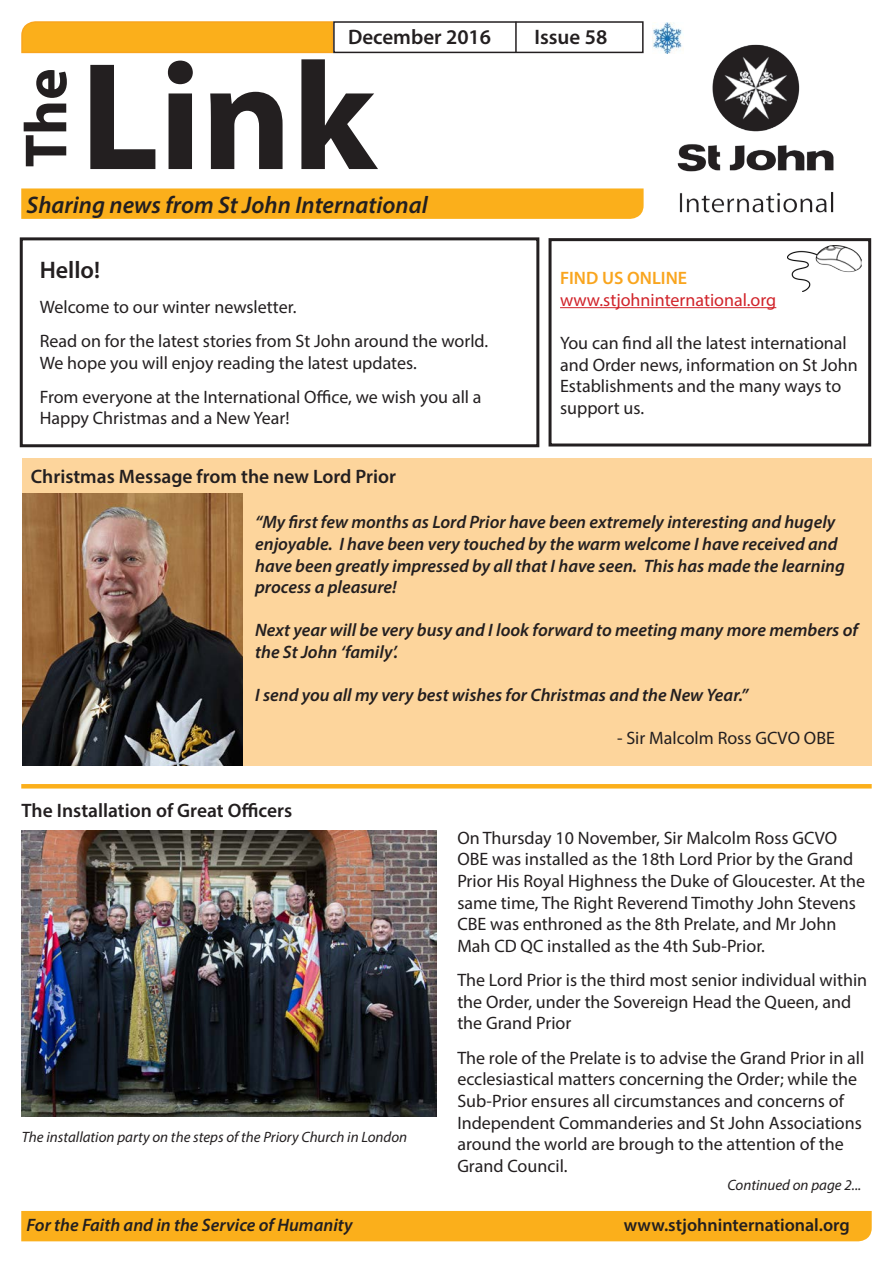
<style>
.page{position:relative;width:893px;height:1263px;background:#fff}
.page>*{position:absolute;margin:0;border:0;box-sizing:border-box;transform-origin:0 0}
.t1{font:700 154.5px "Myriad Pro";color:#231f20}
.t2{font:700 60px "Myriad Pro";color:#231f20}
.t3{font:italic 600 24px "Myriad Pro";color:#231f20}
.t4{font:600 24px "Myriad Pro";color:#231f20}
.t5{font:600 21px "Myriad Pro";color:#231f20}
.t6{font:600 19.5px "Myriad Pro";color:#231f20}
.t7{font:18px/21.6px "Myriad Pro";color:#231f20}
.t8{font:italic 600 18px/21.6px "Myriad Pro";color:#231f20}
.t9{font:600 18px "Myriad Pro";color:#231f20}
.t10{font:18px "Myriad Pro";color:#d1232a}
.t11{font:600 18px "Myriad Pro";color:#f9a51e}
.t12{font:italic 15px "Myriad Pro";color:#231f20}
</style>
<div class="page">
<div style="left:20px;top:237px;width:519px;height:210px;border:3px solid #231f20"></div>
<div style="left:21px;top:1211px;width:851px;height:30px;background:#fbaf1b"></div>
<svg style="left:21px;top:21px;width:313px;height:33px;background:#fab124"></svg>
<div style="left:21px;top:188px;width:623px;height:31px;background:#fbaf1b"></div>
<div style="left:333px;top:21px;width:311px;height:32px;border:2px solid #231f20"></div>
<hr style="left:515px;top:22px;width:2px;height:31px;background:#231f20">
<img style="left:677px;top:44px;width:157px;height:169px">
<hr style="left:560px;top:307px;width:216px;height:1px;background:#d1232a">
<div style="left:549px;top:238px;width:322px;height:208px;border:3px solid #231f20"></div>
<img style="left:788px;top:246px;width:73px;height:46px">
<img style="left:653px;top:22px;width:31px;height:31px">
<hr style="left:21px;top:784px;width:851px;height:4px;background:#fbaf1b">
<img style="left:21px;top:830px;width:415px;height:286px">
<div style="left:22px;top:458px;width:850px;height:35px;background:#fdd59c"></div>
<div style="left:23px;top:493px;width:848px;height:272px;background:#fdd59c"></div>
<img style="left:22px;top:493px;width:220px;height:272px">
<p class="t5" style="left:348px;top:24px;width:145px">December 2016</p>
<p class="t5" style="left:535px;top:24px;width:74px">Issue 58</p>
<p class="t2" style="left:7px;top:167px;width:100px;rotate:-90deg">The</p>
<p class="t1" style="left:80px;top:16px;width:297px">Link</p>
<p class="t3" style="left:27px;top:189px;width:403px">Sharing news from St John International</p>
<p class="t4" style="left:40px;top:255px;width:62px">Hello!</p>
<p class="t7" style="left:40px;top:295px;width:258px">Welcome to our winter newsletter.</p>
<p class="t7" style="left:40px;top:330px;width:450px">Read on for the latest stories from St John around the world.</p>
<p class="t7" style="left:40px;top:351px;width:379px">We hope you will enjoy reading the latest updates.</p>
<p class="t7" style="left:40px;top:386px;width:443px">From everyone at the International Office, we wish you all a<br>Happy Christmas and a New Year!</p>
<p class="t11" style="left:560px;top:267px;width:129px">FIND US ONLINE</p>
<p class="t10" style="left:560px;top:289px;width:218px">www.stjohninternational.org</p>
<p class="t7" style="left:560px;top:332px;width:299px">You can find all the latest international and Order news, information on St John<br>Establishments and the many ways to support us.</p>
<p class="t6" style="left:31px;top:464px;width:367px">Christmas Message from the new Lord Prior</p>
<p class="t8" style="left:255px;top:511px;width:591px">“My first few months as Lord Prior have been extremely interesting and hugely enjoyable. I have been very touched by the warm welcome I have received and have been greatly impressed by all that I have seen. This has made the learning process a pleasure!</p>
<p class="t8" style="left:255px;top:619px;width:604px">Next year will be very busy and I look forward to meeting many more members of the St John ‘family’.</p>
<p class="t8" style="left:255px;top:684px;width:495px">I send you all my very best wishes for Christmas and the New Year.”</p>
<p class="t7" style="left:617px;top:727px;width:219px">- Sir Malcolm Ross GCVO OBE</p>
<p class="t6" style="left:22px;top:798px;width:272px">The Installation of Great Officers</p>
<p class="t12" style="left:22px;top:1128px;width:387px">The installation party on the steps of the Priory Church in London</p>
<p class="t7" style="left:457px;top:827px;width:409px">On Thursday 10 November, Sir Malcolm Ross GCVO OBE was installed as the 18th Lord Prior by the Grand Prior His Royal Highness the Duke of Gloucester. At the same time, The Right Reverend Timothy John Stevens CBE was enthroned as the 8th Prelate, and Mr John Mah CD QC installed as the 4th Sub-Prior.</p>
<p class="t7" style="left:457px;top:969px;width:411px">The Lord Prior is the third most senior individual within the Order, under the Sovereign Head the Queen, and the Grand Prior</p>
<p class="t7" style="left:457px;top:1047px;width:409px">The role of the Prelate is to advise the Grand Prior in all ecclesiastical matters concerning the Order; while the Sub-Prior ensures all circumstances and concerns of Independent Commanderies and St John Associations around the world are brough to the attention of the Grand Council.</p>
<p class="t12" style="left:727px;top:1175px;width:135px">Continued on page 2...</p>
<p class="t8" style="left:27px;top:1213px;width:327px">For the Faith and in the Service of Humanity</p>
<p class="t9" style="left:624px;top:1213px;width:227px">www.stjohninternational.org</p>
</div>
